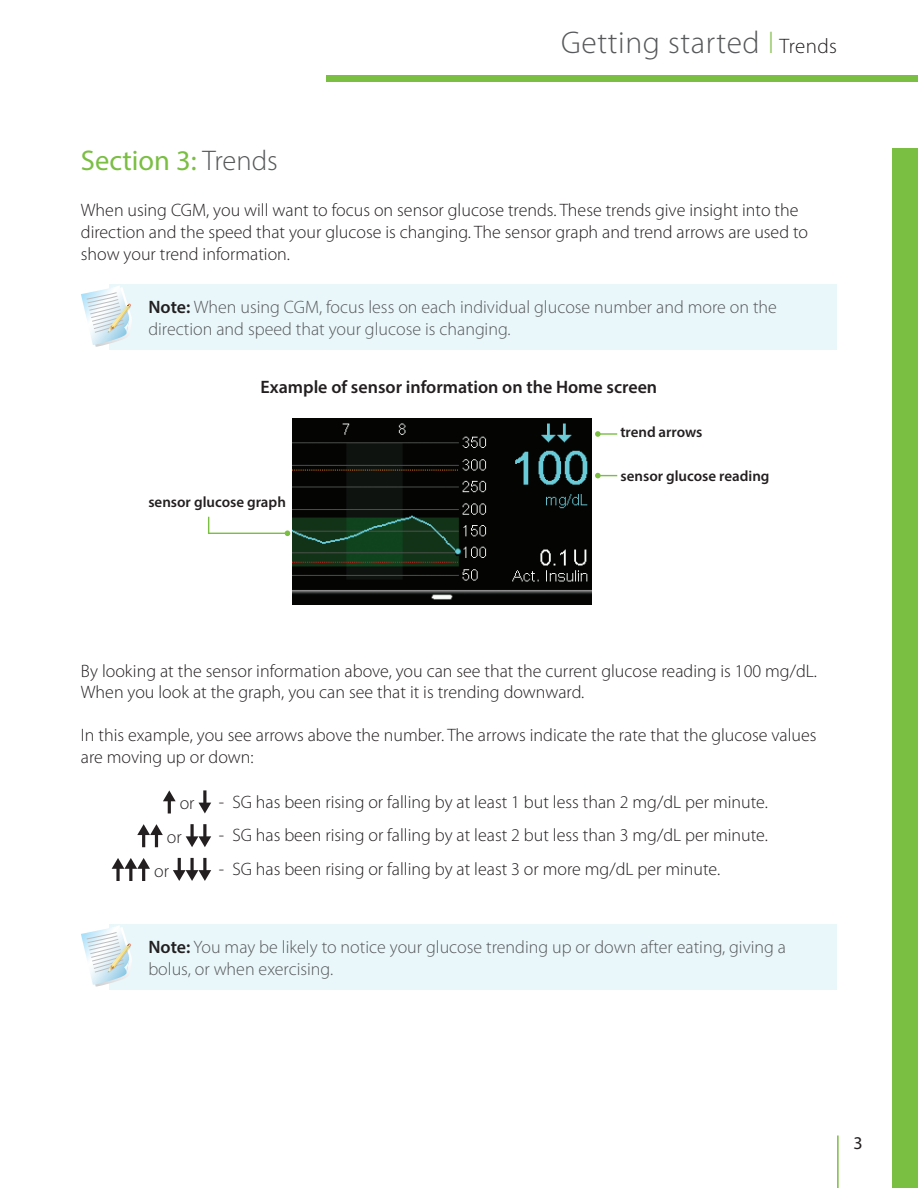
<style>
.page{position:relative;width:918px;height:1188px;background:#fff}
.page>*{position:absolute;margin:0;border:0;box-sizing:border-box;transform-origin:0 0}
.t1{font:300 31.5px "Myriad Pro";letter-spacing:.02em;color:#57585a}
.t2{font:28.5px "Myriad Pro";color:#7abe42}
.t3{font:300 18px/21.6px "Myriad Pro";color:#231f20}
.t4{font:300 18px/21.6px "Myriad Pro";color:#57585a}
.t5{font:600 18px "Myriad Pro";color:#231f20}
.t6{font:18px "Myriad Pro";color:#231f20}
.t7{font:600 15px "Myriad Pro";color:#231f20}
.s1{color:#94c863}
.s2{font-size:21px;color:#231f20}
.s3{font-weight:300;color:#57585a}
.s4{font-weight:600;color:#231f20}
</style>
<div class="page">
<hr style="left:837px;top:1136px;width:2px;height:52px;background:#7abe42">
<div style="left:326px;top:75px;width:592px;height:7px;background:#7abe42"></div>
<div style="left:892px;top:148px;width:26px;height:1040px;background:#7abe42"></div>
<div style="left:109px;top:285px;width:728px;height:65px;background:#e9f7fb"></div>
<svg style="left:81px;top:286px;width:51px;height:61px"></svg>
<svg style="left:595px;top:431px;width:22px;height:6px"></svg>
<svg style="left:595px;top:473px;width:22px;height:5px"></svg>
<hr style="left:208px;top:533px;width:79px;height:1px;background:#7abe42">
<svg style="left:285px;top:530px;width:5px;height:6px"></svg>
<svg style="left:208px;top:517px;width:1px;height:16px"></svg>
<img style="left:293px;top:419px;width:299px;height:186px">
<svg style="left:163px;top:790px;width:13px;height:24px"></svg>
<svg style="left:199px;top:790px;width:12px;height:23px"></svg>
<svg style="left:137px;top:824px;width:26px;height:23px"></svg>
<svg style="left:186px;top:824px;width:25px;height:23px"></svg>
<svg style="left:112px;top:858px;width:38px;height:23px"></svg>
<svg style="left:173px;top:858px;width:38px;height:23px"></svg>
<div style="left:109px;top:925px;width:728px;height:65px;background:#e9f7fb"></div>
<svg style="left:81px;top:926px;width:51px;height:61px"></svg>
<h1 class="t1" style="left:561px;top:24px;width:277px">Getting started <span class="s1">I</span> <span class="s2">Trends</span></h1>
<h2 class="t2" style="left:81px;top:143px;width:198px">Section 3: <span class="s3">Trends</span></h2>
<p class="t3" style="left:81px;top:199px;width:729px">When using CGM, you will want to focus on sensor glucose trends. These trends give insight into the direction and the speed that your glucose is changing. The sensor graph and trend arrows are used to show your trend information.</p>
<p class="t4" style="left:148px;top:296px;width:630px"><span class="s4">Note:</span> When using CGM, focus less on each individual glucose number and more on the direction and speed that your glucose is changing.</p>
<p class="t5" style="left:261px;top:376px;width:398px">Example of sensor information on the Home screen</p>
<p class="t7" style="left:620px;top:422px;width:83px">trend arrows</p>
<p class="t7" style="left:148px;top:493px;width:139px">sensor glucose graph</p>
<p class="t7" style="left:621px;top:466px;width:151px">sensor glucose reading</p>
<p class="t3" style="left:81px;top:660px;width:738px">By looking at the sensor information above, you can see that the current glucose reading is 100 mg/dL.<br>When you look at the graph, you can see that it is trending downward.</p>
<p class="t3" style="left:81px;top:724px;width:737px">In this example, you see arrows above the number. The arrows indicate the rate that the glucose values are moving up or down:</p>
<p class="t3" style="left:180px;top:792px;width:16px">or</p>
<p class="t3" style="left:219px;top:791px;width:551px">- SG has been rising or falling by at least 1 but less than 2 mg/dL per minute.</p>
<p class="t3" style="left:167px;top:826px;width:16px">or</p>
<p class="t3" style="left:219px;top:824px;width:551px">- SG has been rising or falling by at least 2 but less than 3 mg/dL per minute.</p>
<p class="t3" style="left:154px;top:860px;width:16px">or</p>
<p class="t3" style="left:219px;top:858px;width:503px">- SG has been rising or falling by at least 3 or more mg/dL per minute.</p>
<p class="t4" style="left:148px;top:936px;width:639px"><span class="s4">Note:</span> You may be likely to notice your glucose trending up or down after eating, giving a bolus, or when exercising.</p>
<p class="t6" style="left:853px;top:1132px;width:11px">3</p>
</div>
